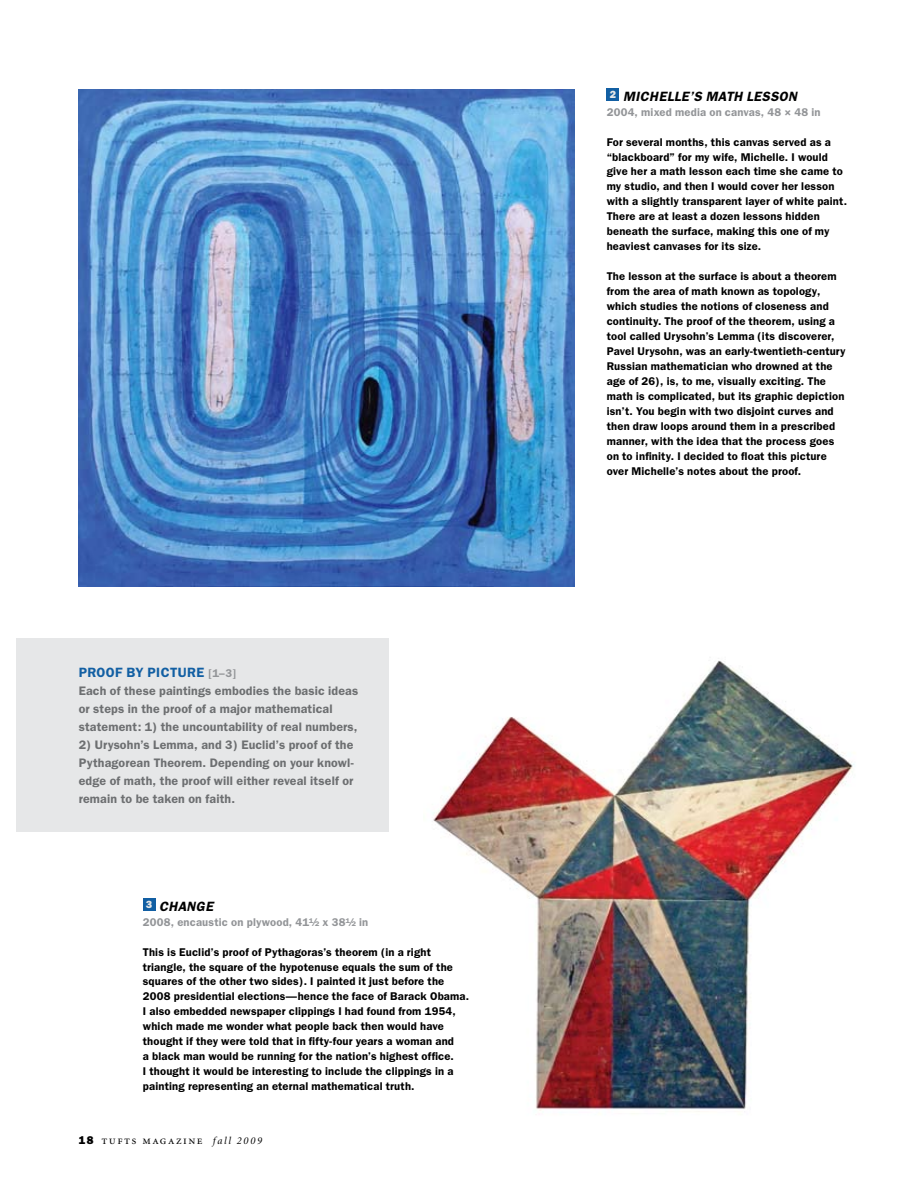
<style>
.page{position:relative;width:918px;height:1188px;background:#fff}
.page>*{position:absolute;margin:0;border:0;box-sizing:border-box;transform-origin:0 0}
.t1{font:italic 600 13.5px "Franklin Gothic";letter-spacing:.03em;color:#000}
.t2{font:600 13.5px "Franklin Gothic";letter-spacing:.03em;color:#125fa3}
.t3{font:600 12.3px/18px "Franklin Gothic";letter-spacing:.015em;color:#6d6f71}
.t4{font:12px "Minion Regular SC";letter-spacing:.125em;color:#000}
.t5{font:600 11.25px/15px "Franklin Gothic";letter-spacing:.015em;color:#000}
.t6{font:600 11.25px "Franklin Gothic";letter-spacing:.015em;color:#939598}
.s1{font-size:11.25px;color:#939598}
.s2{font-family:"Franklin Gothic";font-weight:800;font-size:11.25px}
.s3{font-family:"Minion";font-style:italic;font-size:10.5px}
</style>
<div class="page">
<img style="left:79px;top:89px;width:495px;height:497px">
<img style="left:432px;top:660px;width:423px;height:454px">
<div style="left:16px;top:639px;width:373px;height:193px;background:#e6e7e8"></div>
<div style="left:143px;top:898px;width:12px;height:12px;background:#125fa3"></div>
<div style="left:607px;top:88px;width:12px;height:12px;background:#125fa3"></div>
<p class="t2" style="left:79px;top:664px;width:159px">PROOF BY PICTURE <span class="s1">[1–3]</span></p>
<p class="t3" style="left:79px;top:681px;width:281px">Each of these paintings embodies the basic ideas or steps in the proof of a major mathematical statement: 1) the uncountability of real numbers,</p>
<p class="t3" style="left:79px;top:735px;width:277px;text-align:justify">2) Urysohn’s Lemma, and 3) Euclid’s proof of the Pythagorean Theorem. Depending on your knowl&shy;edge of math, the proof will either reveal itself or remain to be taken on faith.</p>
<p class="t1" style="left:146px;top:898px;width:69px"><sup>3</sup> CHANGE</p>
<p class="t6" style="left:143px;top:915px;width:227px">2008, encaustic on plywood, 41½ x 38½ in</p>
<p class="t5" style="left:143px;top:944px;width:328px">This is Euclid’s proof of Pythagoras’s theorem (in a right triangle, the square of the hypotenuse equals the sum of the squares of the other two sides). I painted it just before the 2008 presidential elections—hence the face of Barack Obama.<br>I also embedded newspaper clippings I had found from 1954, which made me wonder what people back then would have thought if they were told that in fifty-four years a woman and<br>a black man would be running for the nation’s highest office.<br>I thought it would be interesting to include the clippings in a painting representing an eternal mathematical truth.</p>
<p class="t4" style="left:79px;top:1134px;width:184px"><span class="s2">18</span> tufts magazine <span class="s3">fall 2009</span></p>
<p class="t1" style="left:610px;top:88px;width:189px"><sup>2</sup> MICHELLE’S MATH LESSON</p>
<p class="t6" style="left:607px;top:105px;width:215px">2004, mixed media on canvas, 48 × 48 in</p>
<p class="t5" style="left:607px;top:134px;width:242px">For several months, this canvas served as a “blackboard” for my wife, Michelle. I would give her a math lesson each time she came to my studio, and then I would cover her lesson with a slightly transparent layer of white paint.<br>There are at least a dozen lessons hidden beneath the surface, making this one of my heaviest canvases for its size.</p>
<p class="t5" style="left:607px;top:269px;width:240px">The lesson at the surface is about a theorem from the area of math known as topology, which studies the notions of closeness and continuity. The proof of the theorem, using a tool called Urysohn’s Lemma (its discoverer, Pavel Urysohn, was an early-twentieth-century Russian mathematician who drowned at the age of 26), is, to me, visually exciting. The math is complicated, but its graphic depiction isn’t. You begin with two disjoint curves and then draw loops around them in a prescribed manner, with the idea that the process goes on to infinity. I decided to float this picture over Michelle’s notes about the proof.</p>
</div>
